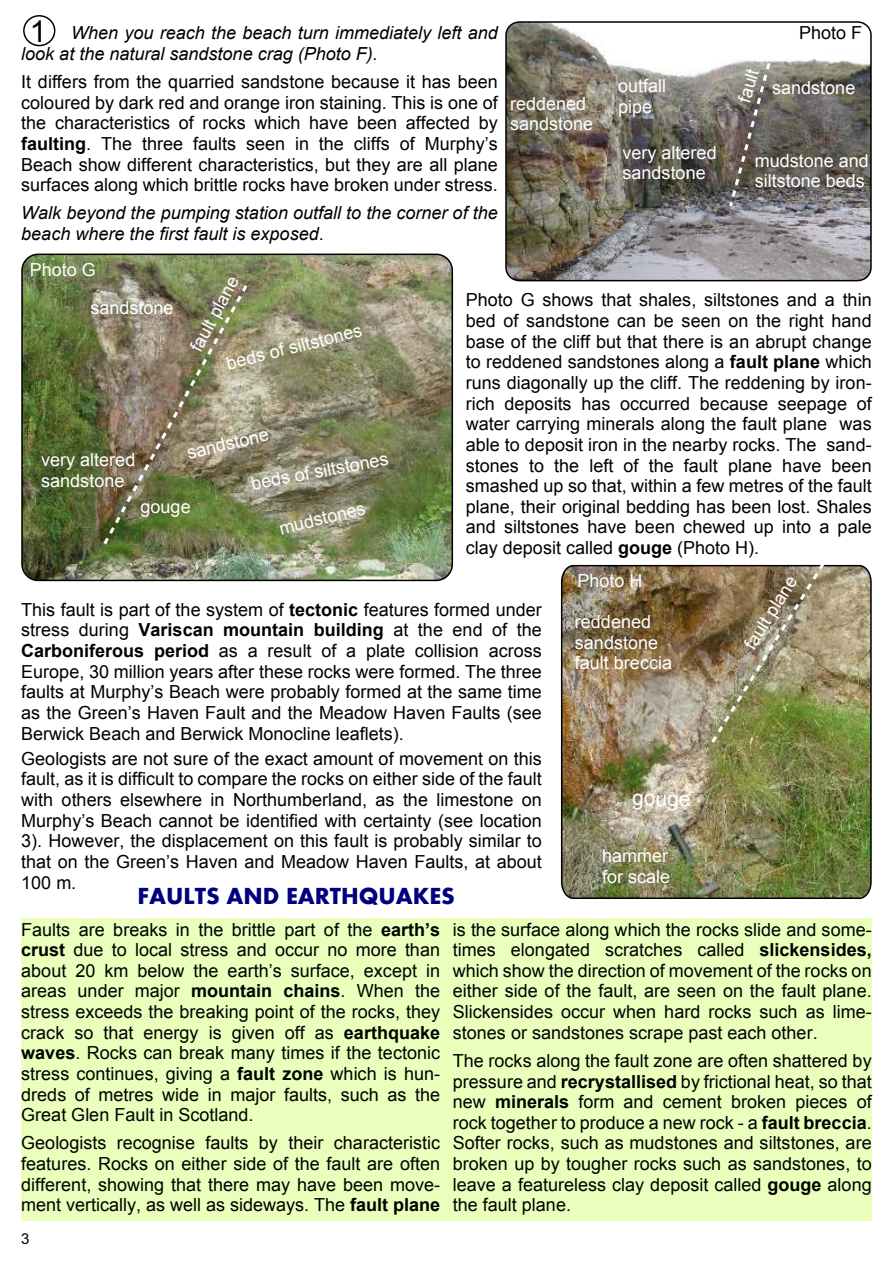
<style>
.page{position:relative;width:893px;height:1263px;background:#fff}
.page>*{position:absolute;margin:0;border:0;box-sizing:border-box;transform-origin:0 0}
.t1{font:30.3px "Arial";color:#000}
.t2{font:700 24px "Aharoni";color:#000080}
.t3{font:21px "Arial";color:#fff}
.t4{font:18px/20.7px "Arial";color:#000;text-align:justify}
.t5{font:18px/20.7px "Arial";color:#fff}
.t6{font:italic 18px/20.7px "Arial";color:#000}
.t7{font:15px "Arial";color:#000}
.s1{font-weight:700}
.s2{font-style:normal}
</style>
<div class="page">
<img style="left:506px;top:22px;width:365px;height:259px;border-radius:13px">
<div style="left:505px;top:21px;width:367px;height:260px;border:2px solid #000;border-radius:13px"></div>
<div style="left:23px;top:15px;width:32px;height:31px;background:#fff;border:2px solid #000;border-radius:50%"></div>
<img style="left:22px;top:254px;width:430px;height:326px;border-radius:16px">
<div style="left:21px;top:254px;width:432px;height:327px;border:2px solid #000;border-radius:16px"></div>
<div style="left:21px;top:917px;width:851px;height:303px;background:#e9ffbb"></div>
<img style="left:100px;top:282px;width:150px;height:267px">
<img style="left:561px;top:564px;width:311px;height:335px">
<img style="left:708px;top:564px;width:119px;height:182px">
<svg style="left:727px;top:60px;width:46px;height:150px;background:#78736e"></svg>
<h1 class="t1" style="left:30px;top:20px;width:18px">1</h1>
<p class="t6" style="left:21px;top:45px;width:358px">look at the natural sandstone crag (Photo F).</p>
<p class="t4" style="left:21px;top:73px;width:478px">It differs from the quarried sandstone because it has been coloured by dark red and orange iron staining. This is one of the characteristics of rocks which have been affected by <span class="s1">faulting</span>. The three faults seen in the cliffs of Murphy’s Beach show different characteristics, but they are all plane surfaces along which brittle rocks have broken under stress.</p>
<p class="t6" style="left:21px;top:204px;width:478px">Walk beyond the pumping station outfall to the corner of the beach where the first fault is exposed<span class="s2">.</span></p>
<p class="t6" style="left:71px;top:24px;width:428px">When you reach the beach turn immediately left and</p>
<p class="t5" style="left:510px;top:95px;width:85px">reddened sandstone</p>
<p class="t5" style="left:618px;top:77px;width:50px">outfall pipe</p>
<p class="t5" style="left:622px;top:144px;width:96px">very altered sandstone</p>
<p class="t5" style="left:735px;top:99px;width:36px;rotate:-73deg">fault</p>
<p class="t4" style="left:799px;top:24px;width:65px">Photo F</p>
<p class="t5" style="left:772px;top:79px;width:85px">sandstone</p>
<p class="t5" style="left:755px;top:152px;width:116px">mudstone and siltstone beds</p>
<p class="t5" style="left:30px;top:261px;width:68px">Photo G</p>
<p class="t5" style="left:90px;top:299px;width:85px">sandstone</p>
<p class="t5" style="left:187px;top:346px;width:85px;rotate:-62deg">fault plane</p>
<p class="t5" style="left:225px;top:355px;width:141px;rotate:-14deg">beds of siltstones</p>
<p class="t5" style="left:41px;top:451px;width:96px">very altered sandstone</p>
<p class="t5" style="left:186px;top:444px;width:85px;rotate:-13deg">sandstone</p>
<p class="t5" style="left:250px;top:476px;width:141px;rotate:-11deg">beds of siltstones</p>
<p class="t5" style="left:141px;top:498px;width:52px">gouge</p>
<p class="t5" style="left:277px;top:520px;width:90px;rotate:-14deg">mudstones</p>
<p class="t4" style="left:466px;top:291px;width:407px">Photo G shows that shales, siltstones and a thin bed of sandstone can be seen on the right hand base of the cliff but that there is an abrupt change to reddened sandstones along a <span class="s1">fault plane</span> which runs diagonally up the cliff. The reddening by iron&shy;rich deposits has occurred because seepage of water carrying minerals along the fault plane was able to deposit iron in the nearby rocks. The sand&shy;stones to the left of the fault plane have been smashed up so that, within a few metres of the fault plane, their original bedding has been lost. Shales and siltstones have been chewed up into a pale clay deposit called <span class="s1">gouge</span> (Photo H).</p>
<p class="t4" style="left:21px;top:601px;width:522px">This fault is part of the system of <span class="s1">tectonic</span> features formed under stress during <span class="s1">Variscan mountain building</span> at the end of the <span class="s1">Carboniferous period</span> as a result of a plate collision across Europe, 30 million years after these rocks were formed. The three faults at Murphy’s Beach were probably formed at the same time as the Green’s Haven Fault and the Meadow Haven Faults (see Berwick Beach and Berwick Monocline leaflets).</p>
<p class="t4" style="left:21px;top:750px;width:522px">Geologists are not sure of the exact amount of movement on this fault, as it is difficult to compare the rocks on either side of the fault with others elsewhere in Northumberland, as the limestone on Murphy’s Beach cannot be identified with certainty (see location 3). However, the displacement on this fault is probably similar to that on the Green’s Haven and Meadow Haven Faults, at about 100 m.</p>
<h2 class="t2" style="left:137px;top:886px;width:319px">FAULTS AND EARTHQUAKES</h2>
<p class="t5" style="left:577px;top:572px;width:67px">Photo H</p>
<p class="t5" style="left:741px;top:643px;width:85px;rotate:-58deg">fault plane</p>
<p class="t5" style="left:575px;top:613px;width:99px">reddened sandstone fault breccia</p>
<p class="t3" style="left:632px;top:790px;width:60px;rotate:1deg">gouge</p>
<p class="t5" style="left:602px;top:847px;width:70px">hammer for scale</p>
<p class="t4" style="left:21px;top:920px;width:420px">Faults are breaks in the brittle part of the <span class="s1">earth’s crust</span> due to local stress and occur no more than about 20 km below the earth’s surface, except in areas under major <span class="s1">mountain chains</span>. When the stress exceeds the breaking point of the rocks, they crack so that energy is given off as <span class="s1">earthquake waves</span>. Rocks can break many times if the tectonic stress continues, giving a <span class="s1">fault zone</span> which is hun&shy;dreds of metres wide in major faults, such as the Great Glen Fault in Scotland.</p>
<p class="t4" style="left:21px;top:1134px;width:420px">Geologists recognise faults by their characteristic features. Rocks on either side of the fault are often different, showing that there may have been move&shy;ment vertically, as well as sideways. The <span class="s1">fault plane</span></p>
<p class="t7" style="left:21px;top:1233px;width:10px">3</p>
<p class="t4" style="left:453px;top:920px;width:420px">is the surface along which the rocks slide and some&shy;times elongated scratches called <span class="s1">slickensides, </span>which show the direction of movement of the rocks on either side of the fault, are seen on the fault plane.<br>Slickensides occur when hard rocks such as lime&shy;stones or sandstones scrape past each other.</p>
<p class="t4" style="left:453px;top:1052px;width:420px">The rocks along the fault zone are often shattered by pressure and <span class="s1">recrystallised</span> by frictional heat, so that new <span class="s1">minerals</span> form and cement broken pieces of rock together to produce a new rock - a <span class="s1">fault breccia</span>.<br>Softer rocks, such as mudstones and siltstones, are broken up by tougher rocks such as sandstones, to leave a featureless clay deposit called <span class="s1">gouge</span> along the fault plane.</p>
</div>
